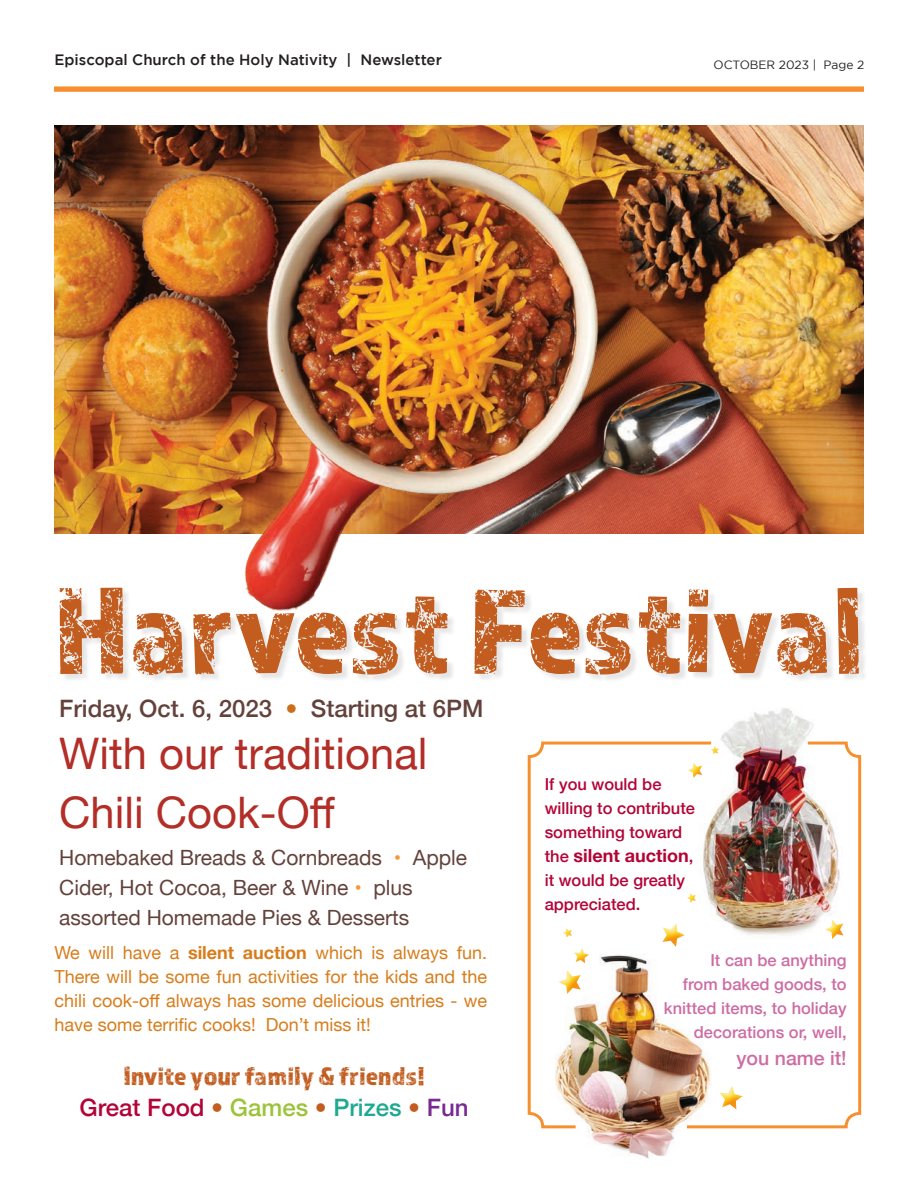
<style>
.page{position:relative;width:918px;height:1188px;background:#fff}
.page>*{position:absolute;margin:0;border:0;box-sizing:border-box;transform-origin:0 0}
.t1{font:127.5px "Almaq Rough";color:#c25d1f}
.t2{font:43.5px/58.9px "Helvetica Neue";color:#b22e27}
.t3{font:27px "Almaq Rough";color:#c25d1f;scale:1.05 1}
.t4{font:500 24px "Helvetica Neue";color:#63423b}
.t5{font:500 24px "Helvetica Neue";color:#b30437}
.t6{font:21px/30px "Helvetica Neue";color:#63423b}
.t7{font:500 19.5px "Helvetica Neue";color:#cd6ca3}
.t8{font:18px/24px "Helvetica Neue";color:#d77d1c;text-align:justify}
.t9{font:700 18px "Helvetica Neue";color:#b30437}
.t10{font:500 16.5px/24px "Helvetica Neue";color:#b30437}
.t11{font:500 16.5px/24px "Helvetica Neue";color:#cd6ca3;text-align:right}
.t12{font:500 15px "Gotham";color:#231f20}
.t13{font:12px "Gotham";color:#231f20}
.s1{color:#cc6d1b}
.s2{color:#f79835}
.s3{font-weight:700}
.s4{color:#c25d1f}
.s5{color:#9dc33b}
.s6{color:#1ea990}
.s7{color:#792a91}
.s8{font-weight:500;font-size:16.5px}
</style>
<div class="page">
<svg style="left:54px;top:86px;width:810px;height:6px;background:#f79c45"></svg>
<img style="left:588px;top:1130px;width:87px;height:29px">
<img style="left:721px;top:708px;width:93px;height:32px">
<img style="left:54px;top:126px;width:810px;height:408px">
<img style="left:243px;top:159px;width:357px;height:430px">
<div style="left:61px;top:589px;width:806px;height:95px;background:#231f20;opacity:.12"></div>
<img style="left:527px;top:741px;width:159px;height:389px">
<img style="left:686px;top:740px;width:176px;height:389px">
<svg style="left:554px;top:945px;width:38px;height:51px"></svg>
<svg style="left:560px;top:925px;width:15px;height:14px"></svg>
<svg style="left:657px;top:917px;width:32px;height:32px"></svg>
<svg style="left:684px;top:890px;width:15px;height:14px"></svg>
<svg style="left:821px;top:915px;width:28px;height:27px"></svg>
<svg style="left:684px;top:744px;width:37px;height:36px"></svg>
<svg style="left:717px;top:1083px;width:29px;height:28px"></svg>
<p class="t12" style="left:55px;top:51px;width:389px">Episcopal Church of the Holy Nativity | Newsletter</p>
<p class="t13" style="left:714px;top:58px;width:152px">OCTOBER 2023 | Page 2</p>
<h1 class="t1" style="left:54px;top:554px;width:811px">Harvest Festival</h1>
<h3 class="t4" style="left:59px;top:689px;width:426px">Friday, Oct. 6, 2023 <span class="s1">•</span> Starting at 6PM</h3>
<h2 class="t2" style="left:59px;top:727px;width:370px">With our traditional<br>Chili Cook-Off</h2>
<p class="t6" style="left:59px;top:843px;width:410px">Homebaked Breads &amp; Cornbreads <span class="s2">•</span> Apple<br>Cider, Hot Cocoa, Beer &amp; Wine <span class="s2">•</span> plus assorted Homemade Pies &amp; Desserts</p>
<p class="t8" style="left:55px;top:942px;width:434px">We will have a <span class="s3">silent auction</span> which is always fun.<br>There will be some fun activities for the kids and the chili cook-off always has some delicious entries - we have some terrific cooks! Don’t miss it!</p>
<h3 class="t3" style="left:124px;top:1060px;width:288px">Invite your family &amp; friends!</h3>
<h3 class="t5" style="left:80px;top:1088px;width:391px">Great Food <span class="s4">•</span> <span class="s5">Games</span> <span class="s4">•</span> <span class="s6">Prizes</span> <span class="s4">•</span> <span class="s7">Fun</span></h3>
<p class="t10" style="left:545px;top:771px;width:152px">If you would be willing to contribute something toward</p>
<p class="t9" style="left:545px;top:842px;width:150px"><span class="s8">the</span> silent auction<span class="s8">,</span></p>
<p class="t10" style="left:545px;top:867px;width:142px">it would be greatly appreciated.</p>
<p class="t11" style="left:664px;top:947px;width:184px">It can be anything<br>from baked goods, to knitted items, to holiday decorations or, well,</p>
<p class="t7" style="left:737px;top:1043px;width:112px">you name it!</p>
</div>
